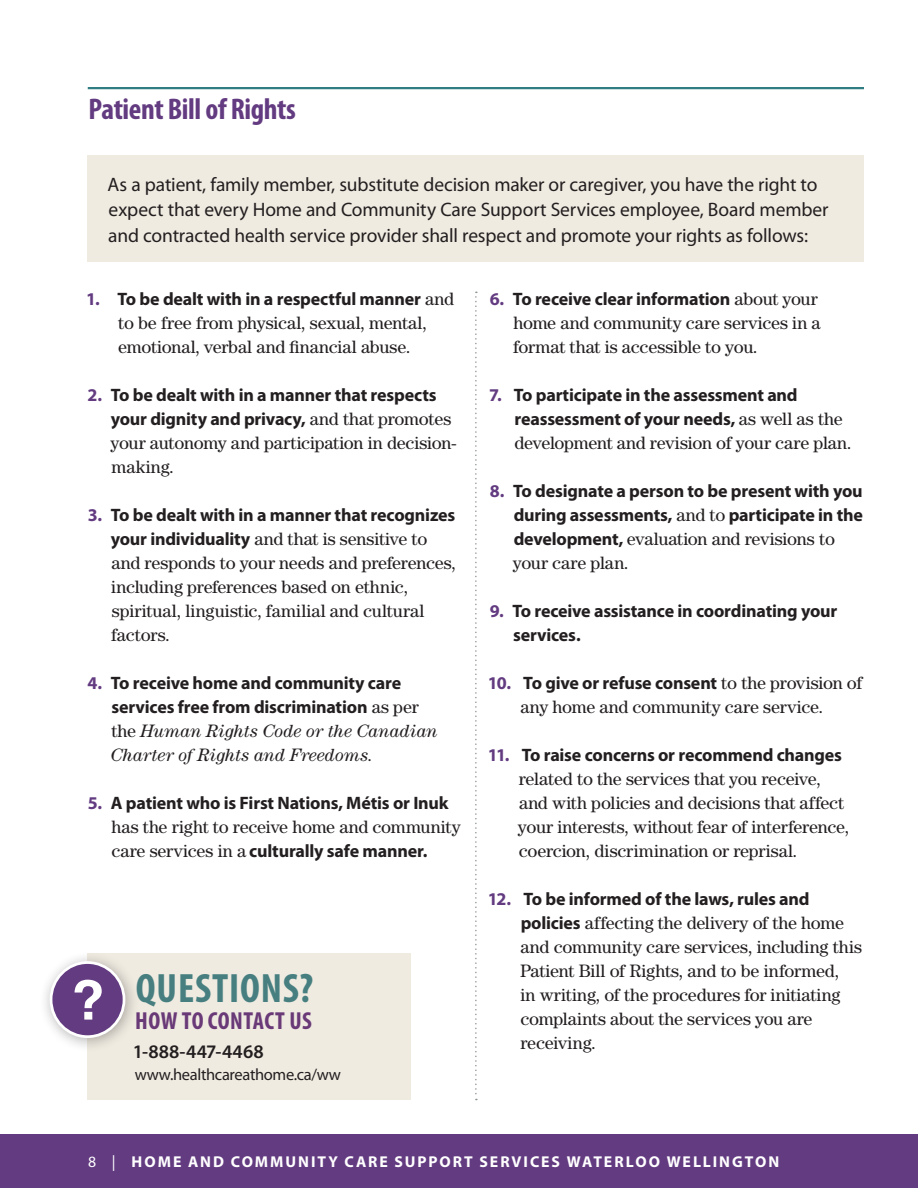
<style>
.page{position:relative;width:918px;height:1188px;background:#fff}
.page>*{position:absolute;margin:0;border:0;box-sizing:border-box;transform-origin:0 0}
.Sidebar_Hed{font:700 condensed 41.25px "Myriad Pro";letter-spacing:.02em;color:#477f80}
.HCC_Hed{font:700 condensed 30px "Myriad Pro";letter-spacing:-.015em;color:#633b81}
.Sidebar_Hed-2{font:700 condensed 24.75px "Myriad Pro";letter-spacing:.02em;color:#693a77}
.Sidebar_body{font:19.5px/25.5px "Myriad Pro";letter-spacing:-.01em;color:#231f20}
.Sidebar_body-2{font:600 19.2px "Myriad Pro";color:#231f20}
.HCC_body{font:18px/24px "Century Std";letter-spacing:-.01em;color:#231f20}
.HCC_body-2{font:700 18px/24px "Myriad Pro";letter-spacing:-.01em;color:#231f20}
.Sidebar_body-3{font:16.5px "Myriad Pro";letter-spacing:-.02em;color:#231f20}
.t1{font:700 15.75px "Myriad Pro";letter-spacing:.125em;color:#fff}
.s1{font-family:"Myriad Pro";font-weight:700;color:#633b81}
.s2{font-family:"Myriad Pro";font-weight:700}
.s3{color:#633b81}
.s4{font-family:"Century Std";font-weight:400}
.s5{font-family:"Century Std";font-weight:400;font-style:italic}
.s6{font-weight:400}
</style>
<div class="page">
<div style="left:0;top:1134px;width:918px;height:54px;background:#633b81"></div>
<div style="left:87px;top:954px;width:323px;height:146px;background:#f0ebe1"></div>
<div style="left:38px;top:950px;width:102px;height:103px;background:#231f20;opacity:.35"></div>
<div style="left:51px;top:963px;width:73px;height:74px;background:#633b81;border-radius:50%"></div>
<svg style="left:75px;top:980px;width:27px;height:40px"></svg>
<div style="left:50px;top:961px;width:75px;height:77px;border:3px solid #fff;border-radius:50%"></div>
<svg style="left:475px;top:292px;width:2px;height:808px"></svg>
<hr style="left:88px;top:87px;width:776px;height:2px;background:#307d84">
<div style="left:88px;top:156px;width:776px;height:106px;background:#f0ebe1"></div>
<p class="HCC_Hed" style="left:88px;top:91px;width:209px">Patient Bill of Rights</p>
<p class="Sidebar_body" style="left:107px;top:171px;width:723px">As a patient, family member, substitute decision maker or caregiver, you have the right to expect that every Home and Community Care Support Services employee, Board member and contracted health service provider shall respect and promote your rights as follows:</p>
<p class="HCC_body" style="left:118px;top:287px;width:338px;text-indent:-32px"><span class="s1">1.</span> <span class="s2">To be dealt with in a respectful manner</span> and to be free from physical, sexual, mental, emotional, verbal and financial abuse.</p>
<p class="HCC_body" style="left:111px;top:383px;width:347px;text-indent:-23px"><span class="s1">2.</span> <span class="s2">To be dealt with in a manner that respects your dignity and privacy,</span> and that promotes your autonomy and participation in decision&shy;making.</p>
<p class="HCC_body" style="left:111px;top:503px;width:347px;text-indent:-23px"><span class="s1">3.</span> <span class="s2">To be dealt with in a manner that recognizes your individuality</span> and that is sensitive to and responds to your needs and preferences, including preferences based on ethnic, spiritual, linguistic, familial and cultural factors.</p>
<p class="HCC_body-2" style="left:111px;top:670px;width:328px;text-indent:-23px"><span class="s3">4.</span> To receive home and community care services free from discrimination <span class="s4">as per the</span> <span class="s5">Human Rights Code or the Canadian Charter of Rights and Freedoms.</span></p>
<p class="HCC_body-2" style="left:111px;top:790px;width:351px;text-indent:-23px"><span class="s3">5.</span> A patient who is First Nations, Métis or Inuk <span class="s4">has the right to receive home and community care services in a</span> culturally safe manner.</p>
<p class="Sidebar_Hed" style="left:136px;top:962px;width:179px">QUESTIONS?</p>
<p class="Sidebar_Hed-2" style="left:135px;top:1006px;width:178px">HOW TO CONTACT US</p>
<p class="Sidebar_body-2" style="left:133px;top:1039px;width:133px">1-888-447-4468</p>
<p class="Sidebar_body-3" style="left:135px;top:1064px;width:208px">www.healthcareathome.ca/ww</p>
<p class="HCC_body" style="left:513px;top:287px;width:309px;text-indent:-23px"><span class="s1">6.</span> <span class="s2">To receive clear information</span> about your home and community care services in a format that is accessible to you.</p>
<p class="HCC_body-2" style="left:514px;top:382px;width:339px;text-indent:-25px"><span class="s3">7.</span> To participate in the assessment and reassessment of your needs, <span class="s4">as well as the development and revision of your care plan.</span></p>
<p class="HCC_body-2" style="left:513px;top:478px;width:352px;text-indent:-23px"><span class="s3">8.</span> To designate a person to be present with you during assessments, <span class="s4">and to</span> participate in the development, <span class="s4">evaluation and revisions to your care plan.</span></p>
<p class="HCC_body-2" style="left:513px;top:598px;width:326px;text-indent:-23px"><span class="s3">9.</span> To receive assistance in coordinating your services.</p>
<p class="HCC_body" style="left:488px;top:671px;width:376px;text-align:center"><span class="s1">10.</span> <span class="s2">To give or refuse consent</span> to the provision of any home and community care service.</p>
<p class="HCC_body" style="left:518px;top:743px;width:333px;text-indent:-30px"><span class="s1">11.</span> <span class="s2">To raise concerns or recommend changes </span>related to the services that you receive, and with policies and decisions that affect your interests, without fear of interference, coercion, discrimination or reprisal.</p>
<p class="HCC_body" style="left:520px;top:887px;width:344px;text-indent:-32px"><span class="s1">12.</span> <span class="s2">To be informed of the laws, rules and policies</span> affecting the delivery of the home and community care services, including this Patient Bill of Rights, and to be informed,<br>in writing, of the procedures for initiating complaints about the services you are receiving.</p>
<p class="t1" style="left:88px;top:1151px;width:693px"><span class="s6">8 |</span> HOME AND COMMUNITY CARE SUPPORT SERVICES WATERLOO WELLINGTON</p>
</div>
